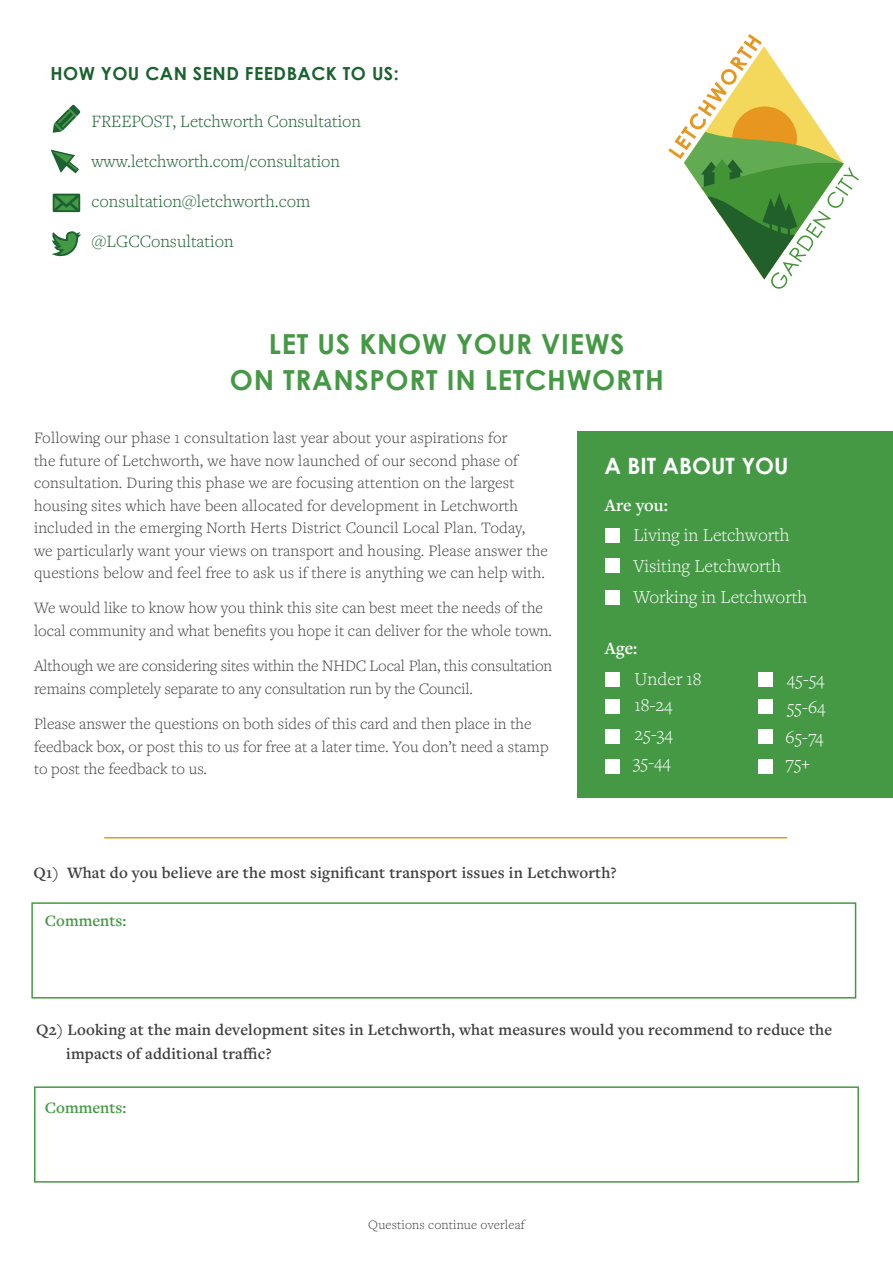
<style>
.page{position:relative;width:893px;height:1263px;background:#fff}
.page>*{position:absolute;margin:0;border:0;box-sizing:border-box;transform-origin:0 0}
.t1{font:700 27.6px/36.2px "Century Gothic";letter-spacing:.025em;color:#459945;text-align:center}
.t2{font:700 22.5px "Century Gothic";color:#fff}
.t3{font:300 18.75px/31px "Freight Text Pro";color:#fff}
.t4{font:300 18px "Freight Text Pro";color:#1c6130}
.t5{font:700 18px "Century Gothic";letter-spacing:.025em;color:#1c6130}
.t6{font:600 18px "Freight Text Pro";color:#fff}
.t7{font:300 16.5px/22.5px "Freight Text Pro";letter-spacing:.01em;color:#404040}
.t8{font:600 16.5px/24.8px "Freight Text Pro";letter-spacing:.01em;color:#404040}
.t9{font:300 16.5px/22.5px "Freight Text Pro";letter-spacing:-.01em;color:#404040}
.t10{font:600 16.5px "Freight Text Pro";color:#459945}
.t11{font:300 13.5px "Freight Text Pro";letter-spacing:.01em;color:#404040}
</style>
<div class="page">
<svg style="left:668px;top:34px;width:191px;height:255px"></svg>
<div style="left:578px;top:432px;width:315px;height:366px;background:#459945"></div>
<div style="left:605px;top:529px;width:15px;height:14px;background:#fff"></div>
<div style="left:605px;top:673px;width:15px;height:14px;background:#fff"></div>
<div style="left:758px;top:673px;width:14px;height:14px;background:#fff"></div>
<div style="left:605px;top:759px;width:15px;height:14px;background:#fff"></div>
<div style="left:605px;top:559px;width:15px;height:14px;background:#fff"></div>
<div style="left:605px;top:699px;width:15px;height:15px;background:#fff"></div>
<div style="left:758px;top:699px;width:14px;height:15px;background:#fff"></div>
<div style="left:758px;top:759px;width:14px;height:14px;background:#fff"></div>
<div style="left:605px;top:591px;width:15px;height:14px;background:#fff"></div>
<div style="left:605px;top:729px;width:15px;height:15px;background:#fff"></div>
<div style="left:758px;top:729px;width:14px;height:15px;background:#fff"></div>
<svg style="left:51px;top:150px;width:28px;height:23px"></svg>
<svg style="left:52px;top:231px;width:29px;height:26px"></svg>
<div style="left:53px;top:194px;width:27px;height:18px;background:#246d34"></div>
<svg style="left:54px;top:196px;width:24px;height:14px"></svg>
<svg style="left:53px;top:105px;width:27px;height:28px"></svg>
<hr style="left:104px;top:837px;width:683px;height:1px;background:#e79620">
<div style="left:31px;top:902px;width:825px;height:96px;border:2px solid #459945"></div>
<div style="left:34px;top:1086px;width:825px;height:96px;border:2px solid #459945"></div>
<p class="t5" style="left:50px;top:60px;width:350px">HOW YOU CAN SEND FEEDBACK TO US:</p>
<p class="t4" style="left:91px;top:109px;width:271px">FREEPOST, Letchworth Consultation</p>
<p class="t4" style="left:91px;top:149px;width:250px">www.letchworth.com/consultation</p>
<p class="t4" style="left:91px;top:190px;width:221px">consultation@letchworth.com</p>
<p class="t4" style="left:91px;top:230px;width:144px">@LGCConsultation</p>
<h1 class="t1" style="left:230px;top:325px;width:436px">LET US KNOW YOUR VIEWS<br>ON TRANSPORT IN LETCHWORTH</h1>
<p class="t7" style="left:34px;top:426px;width:515px">Following our phase 1 consultation last year about your aspirations for<br>the future of Letchworth, we have now launched of our second phase of consultation. During this phase we are focusing attention on the largest housing sites which have been allocated for development in Letchworth included in the emerging North Herts District Council Local Plan. Today, we particularly want your views on transport and housing. Please answer the questions below and feel free to ask us if there is anything we can help with.</p>
<p class="t7" style="left:34px;top:596px;width:520px">We would like to know how you think this site can best meet the needs of the local community and what benefits you hope it can deliver for the whole town.</p>
<p class="t9" style="left:34px;top:654px;width:520px">Although we are considering sites within the NHDC Local Plan, this consultation remains completely separate to any consultation run by the Council.</p>
<p class="t7" style="left:34px;top:712px;width:516px">Please answer the questions on both sides of this card and then place in the feedback box, or post this to us for free at a later time. You don’t need a stamp to post the feedback to us.</p>
<h2 class="t2" style="left:604px;top:449px;width:186px">A BIT ABOUT YOU</h2>
<p class="t6" style="left:605px;top:493px;width:64px">Are you:</p>
<p class="t3" style="left:633px;top:518px;width:175px">Living in Letchworth<br>Visiting Letchworth<br>Working in Letchworth</p>
<p class="t6" style="left:605px;top:637px;width:34px">Age:</p>
<p class="t3" style="left:634px;top:665px;width:69px;line-height:26.1px">Under 18<br>18-24</p>
<p class="t3" style="left:787px;top:664px;width:40px;line-height:28.5px">45-54<br>55-64</p>
<p class="t3" style="left:633px;top:720px;width:41px;line-height:27.8px">25-34<br>35-44</p>
<p class="t3" style="left:785px;top:723px;width:40px;line-height:26.5px">65-74<br>75+</p>
<p class="t8" style="left:33px;top:860px;width:585px">Q1) What do you believe are the most significant transport issues in Letchworth?</p>
<p class="t10" style="left:45px;top:910px;width:83px">Comments:</p>
<p class="t8" style="left:66px;top:1016px;width:768px;text-indent:-30px">Q2) Looking at the main development sites in Letchworth, what measures would you recommend to reduce the impacts of additional traffic?</p>
<p class="t10" style="left:45px;top:1097px;width:83px">Comments:</p>
<p class="t11" style="left:368px;top:1216px;width:158px">Questions continue overleaf</p>
</div>
